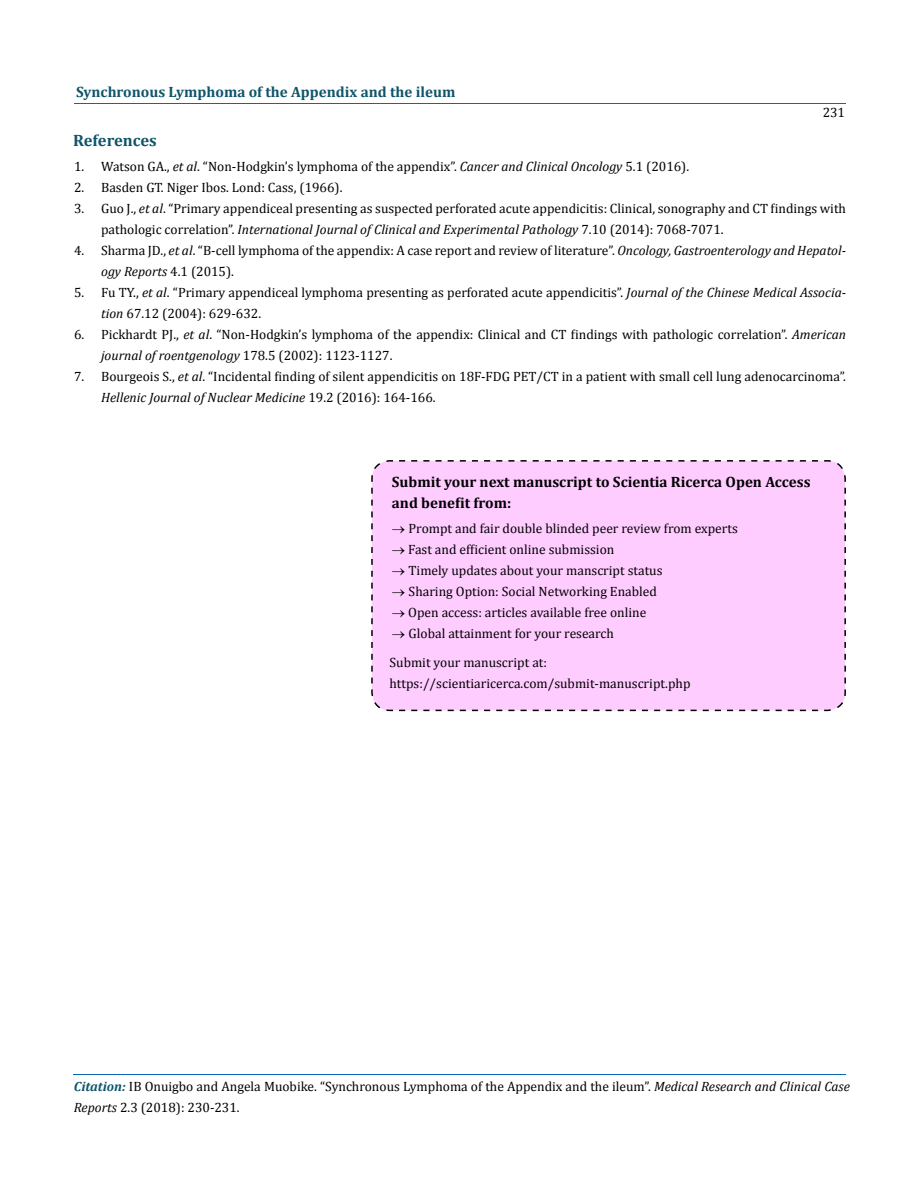
<style>
.page{position:relative;width:917px;height:1190px;background:#fff}
.page>*{position:absolute;margin:0;border:0;box-sizing:border-box;transform-origin:0 0}
.t1{font:700 16.5px "Cambria";color:#0e546a}
.t2{font:700 15px/21px "Cambria";color:#000}
.t3{font:700 15px "Cambria";color:#0e546a}
.t4{font:13.5px/21px "Cambria";color:#000}
.s1{font-style:italic}
.s2{font-weight:700;font-style:italic;font-size:13.35px;color:#0e546a}
</style>
<div class="page">
<hr style="left:75px;top:103px;width:771px;height:1px;background:#0d66b1">
<hr style="left:73px;top:1074px;width:773px;height:1px;background:#0d66b1">
<div style="left:371px;top:460px;width:475px;height:252px;background:#fcf"></div>
<p class="t3" style="left:76px;top:82px;width:380px">Synchronous Lymphoma of the Appendix and the ileum</p>
<p class="t1" style="left:73px;top:130px;width:85px">References</p>
<p class="t4" style="left:74px;top:155px;width:616px">1. Watson GA., <span class="s1">et al</span>. “Non-Hodgkin’s lymphoma of the appendix”. <span class="s1">Cancer and Clinical Oncology</span> 5.1 (2016).</p>
<p class="t4" style="left:74px;top:176px;width:270px">2. Basden GT. Niger Ibos. Lond: Cass, (1966).</p>
<p class="t4" style="left:101px;top:197px;width:746px;text-indent:-27px">3. Guo J., <span class="s1">et al</span>. “Primary appendiceal presenting as suspected perforated acute appendicitis: Clinical, sonography and CT findings with pathologic correlation”. <span class="s1">International Journal of Clinical and Experimental Pathology</span> 7.10 (2014): 7068-7071.</p>
<p class="t4" style="left:101px;top:239px;width:746px;text-indent:-27px">4. Sharma JD., <span class="s1">et al</span>. “B-cell lymphoma of the appendix: A case report and review of literature”. <span class="s1">Oncology, Gastroenterology and Hepatol&shy;ogy Reports</span> 4.1 (2015).</p>
<p class="t4" style="left:101px;top:281px;width:746px;text-indent:-27px">5. Fu TY., <span class="s1">et al</span>. “Primary appendiceal lymphoma presenting as perforated acute appendicitis”. <span class="s1">Journal of the Chinese Medical Associa&shy;tion</span> 67.12 (2004): 629-632.</p>
<p class="t4" style="left:101px;top:323px;width:746px;text-indent:-27px">6. Pickhardt PJ., <span class="s1">et al</span>. “Non-Hodgkin’s lymphoma of the appendix: Clinical and CT findings with pathologic correlation”. <span class="s1">American journal of roentgenology</span> 178.5 (2002): 1123-1127.</p>
<p class="t4" style="left:101px;top:365px;width:746px;text-indent:-27px">7. Bourgeois S., <span class="s1">et al</span>. “Incidental finding of silent appendicitis on 18F-FDG PET/CT in a patient with small cell lung adenocarcinoma”.<br><span class="s1">Hellenic Journal of Nuclear Medicine</span> 19.2 (2016): 164-166.</p>
<p class="t4" style="left:822px;top:102px;width:24px">231</p>
<p class="t2" style="left:392px;top:471px;width:420px">Submit your next manuscript to Scientia Ricerca Open Access and benefit from:</p>
<p class="t4" style="left:392px;top:517px;width:347px">→ Prompt and fair double blinded peer review from experts</p>
<p class="t4" style="left:392px;top:538px;width:224px">→ Fast and efficient online submission</p>
<p class="t4" style="left:392px;top:560px;width:272px">→ Timely updates about your manscript status</p>
<p class="t4" style="left:392px;top:581px;width:266px">→ Sharing Option: Social Networking Enabled</p>
<p class="t4" style="left:392px;top:602px;width:256px">→ Open access: articles available free online</p>
<p class="t4" style="left:389px;top:618px;width:226px;line-height:29.4px">→ Global attainment for your research<br>Submit your manuscript at:</p>
<p class="t4" style="left:389px;top:673px;width:302px">https://scientiaricerca.com/submit-manuscript.php</p>
<p class="t4" style="left:74px;top:1076px;width:777px"><span class="s2">Citation:</span> IB Onuigbo and Angela Muobike. “Synchronous Lymphoma of the Appendix and the ileum”. <span class="s1">Medical Research and Clinical Case<br>Reports</span> 2.3 (2018): 230-231.</p>
</div>
